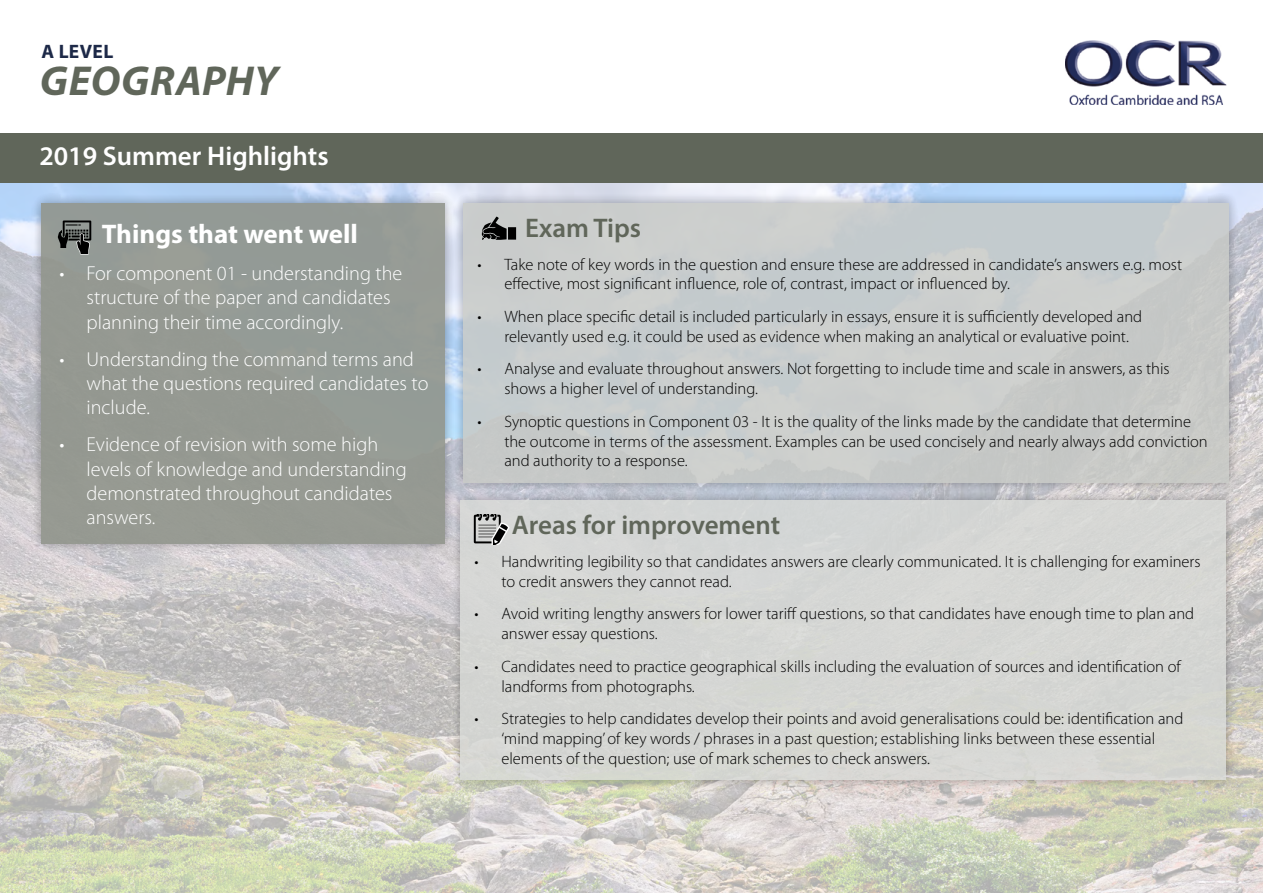
<style>
.page{position:relative;width:1263px;height:893px;background:#fff}
.page>*{position:absolute;margin:0;border:0;box-sizing:border-box;transform-origin:0 0}
.t1{font:italic 700 42px "Myriad Pro";letter-spacing:.015em;color:#60665a}
.Heading{font:600 27px "Myriad Pro";color:#60665a}
.Heading-2{font:600 27px "Myriad Pro";color:#fff}
.Heading-3{font:700 27px "Myriad Pro";color:#fff}
.t2{font:300 20.25px/24.3px "Myriad Pro";color:#fff}
.t3{font:700 19.5px "Myriad Pro";letter-spacing:.02em;color:#1d2948}
.t4{font:300 16.5px/19.8px "Myriad Pro";color:#000}
</style>
<div class="page">
<img style="left:0;top:183px;width:1263px;height:710px">
<img style="left:1065px;top:41px;width:162px;height:64px">
<div style="left:31px;top:193px;width:425px;height:360px;background:#000;opacity:.35"></div>
<div style="left:41px;top:203px;width:404px;height:340px;background:#959a93"></div>
<div style="left:453px;top:193px;width:785px;height:299px;background:#000;opacity:.38"></div>
<div style="left:463px;top:203px;width:765px;height:280px;background:#c9cccd"></div>
<div style="left:450px;top:490px;width:786px;height:300px;background:#000;opacity:.38"></div>
<div style="left:461px;top:501px;width:765px;height:279px;background:#d7d9d6"></div>
<div style="left:0;top:133px;width:1263px;height:50px;background:#60665a"></div>
<svg style="left:481px;top:216px;width:36px;height:24px"></svg>
<svg style="left:473px;top:514px;width:37px;height:31px"></svg>
<svg style="left:57px;top:220px;width:35px;height:35px"></svg>
<p class="t3" style="left:42px;top:39px;width:73px">A LEVEL</p>
<p class="t1" style="left:40px;top:54px;width:240px">GEOGRAPHY</p>
<p class="Heading-2" style="left:39px;top:139px;width:291px">2019 Summer Highlights</p>
<p class="Heading-3" style="left:102px;top:216px;width:258px">Things that went well</p>
<p class="t2" style="left:87px;top:261px;width:317px;text-indent:-27px">• For component 01 - understanding the structure of the paper and candidates planning their time accordingly.</p>
<p class="t2" style="left:87px;top:347px;width:343px;text-indent:-27px">• Understanding the command terms and what the questions required candidates to include.</p>
<p class="t2" style="left:87px;top:433px;width:322px;text-indent:-27px">• Evidence of revision with some high levels of knowledge and understanding demonstrated throughout candidates answers.</p>
<p class="Heading" style="left:525px;top:211px;width:118px">Exam Tips</p>
<p class="t4" style="left:504px;top:254px;width:679px;text-indent:-27px">• Take note of key words in the question and ensure these are addressed in candidate’s answers e.g. most effective, most significant influence, role of, contrast, impact or influenced by.</p>
<p class="t4" style="left:504px;top:307px;width:639px;text-indent:-27px">• When place specific detail is included particularly in essays, ensure it is sufficiently developed and relevantly used e.g. it could be used as evidence when making an analytical or evaluative point.</p>
<p class="t4" style="left:504px;top:359px;width:667px;text-indent:-27px">• Analyse and evaluate throughout answers. Not forgetting to include time and scale in answers, as this shows a higher level of understanding.</p>
<p class="t4" style="left:504px;top:412px;width:705px;text-indent:-27px">• Synoptic questions in Component 03 - It is the quality of the links made by the candidate that determine the outcome in terms of the assessment. Examples can be used concisely and nearly always add conviction and authority to a response.</p>
<p class="Heading" style="left:512px;top:508px;width:270px">Areas for improvement</p>
<p class="t4" style="left:501px;top:552px;width:701px;text-indent:-27px">• Handwriting legibility so that candidates answers are clearly communicated. It is challenging for examiners to credit answers they cannot read.</p>
<p class="t4" style="left:501px;top:604px;width:694px;text-indent:-27px">• Avoid writing lengthy answers for lower tariff questions, so that candidates have enough time to plan and answer essay questions.</p>
<p class="t4" style="left:501px;top:657px;width:681px;text-indent:-27px">• Candidates need to practice geographical skills including the evaluation of sources and identification of landforms from photographs.</p>
<p class="t4" style="left:501px;top:709px;width:683px;text-indent:-27px">• Strategies to help candidates develop their points and avoid generalisations could be: identification and ‘mind mapping’ of key words / phrases in a past question; establishing links between these essential elements of the question; use of mark schemes to check answers.</p>
</div>
